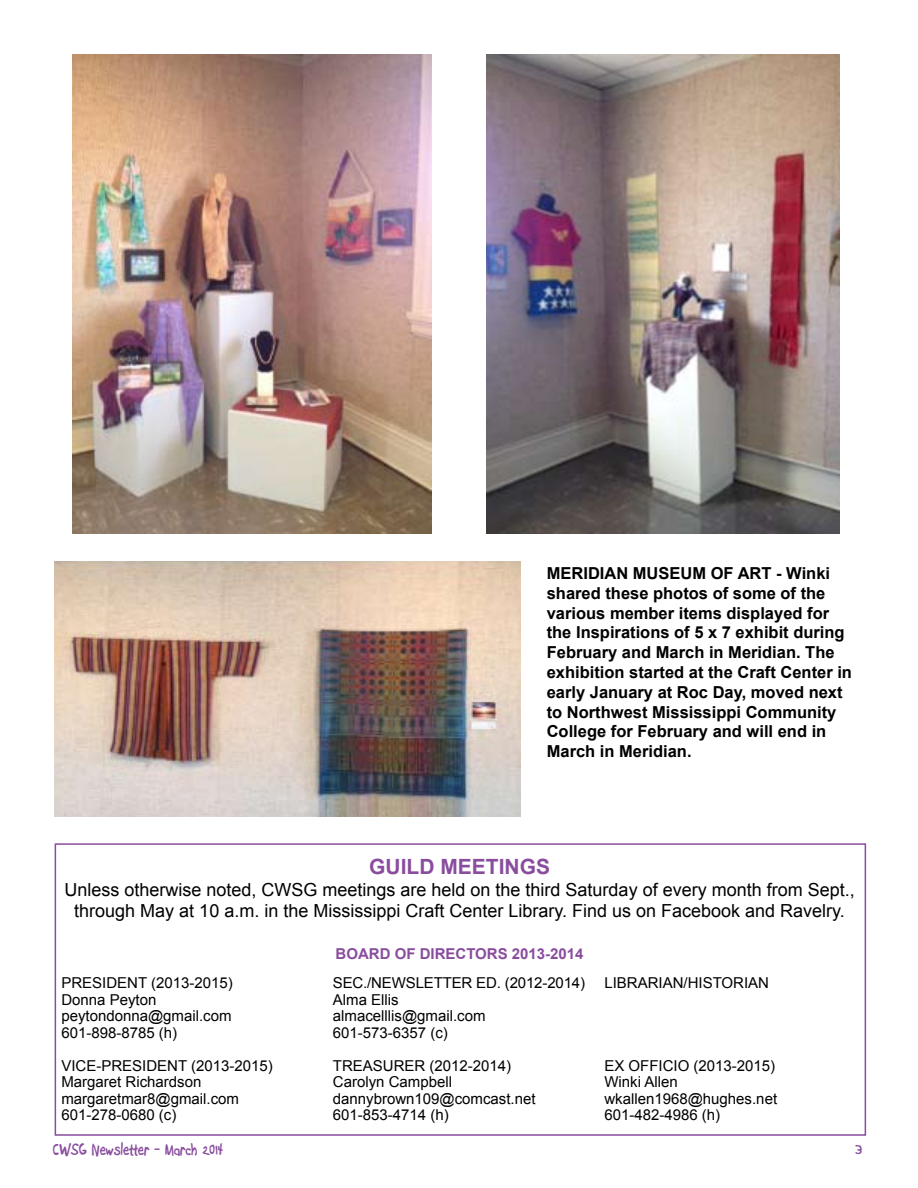
<style>
.page{position:relative;width:918px;height:1188px;background:#fff}
.page>*{position:absolute;margin:0;border:0;box-sizing:border-box;transform-origin:0 0}
.t1{font:700 21px "Arial";color:#894d9e}
.t2{font:18px/21.6px "Arial";color:#000;text-align:center}
.t3{font:700 18px "Boopee";color:#894d9e}
.t4{font:700 16.5px/19.8px "Arial";color:#000}
.t5{font:15px/16.5px "Arial";color:#000}
.t6{font:700 15px "Arial";color:#894d9e}
</style>
<div class="page">
<div style="left:55px;top:843px;width:811px;height:293px;border:2px solid #894d9e"></div>
<img style="left:54px;top:562px;width:466px;height:255px">
<img style="left:486px;top:54px;width:354px;height:480px">
<img style="left:72px;top:54px;width:360px;height:480px">
<p class="t4" style="left:547px;top:564px;width:307px">MERIDIAN MUSEUM OF ART - Winki shared these photos of some of the various member items displayed for the Inspirations of 5 x 7 exhibit during February and March in Meridian. The exhibition started at the Craft Center in early January at Roc Day, moved next to Northwest Mississippi Community College for February and will end in March in Meridian.</p>
<h1 class="t1" style="left:369px;top:853px;width:182px">GUILD MEETINGS</h1>
<p class="t2" style="left:64px;top:879px;width:792px">Unless otherwise noted, CWSG meetings are held on the third Saturday of every month from Sept., through May at 10 a.m. in the Mississippi Craft Center Library. Find us on Facebook and Ravelry.</p>
<p class="t6" style="left:336px;top:944px;width:250px">BOARD OF DIRECTORS 2013-2014</p>
<p class="t5" style="left:61px;top:975px;width:173px">PRESIDENT (2013-2015)<br>Donna Peyton peytondonna@gmail.com<br>601-898-8785 (h)</p>
<p class="t5" style="left:61px;top:1057px;width:213px">VICE-PRESIDENT (2013-2015)<br>Margaret Richardson margaretmar8@gmail.com<br>601-278-0680 (c)</p>
<p class="t5" style="left:604px;top:975px;width:166px">LIBRARIAN/HISTORIAN</p>
<p class="t5" style="left:333px;top:975px;width:254px">SEC./NEWSLETTER ED. (2012-2014)<br>Alma Ellis<br>almacelllis@gmail.com<br>601-573-6357 (c)</p>
<p class="t5" style="left:333px;top:1057px;width:204px">TREASURER (2012-2014)<br>Carolyn Campbell dannybrown109@comcast.net<br>601-853-4714 (h)</p>
<p class="t5" style="left:604px;top:1057px;width:174px">EX OFFICIO (2013-2015)<br>Winki Allen wkallen1968@hughes.net<br>601-482-4986 (h)</p>
<p class="t3" style="left:53px;top:1139px;width:171px">CWSG Newsletter - March 2014</p>
<p class="t3" style="left:855px;top:1139px;width:9px">3</p>
</div>
